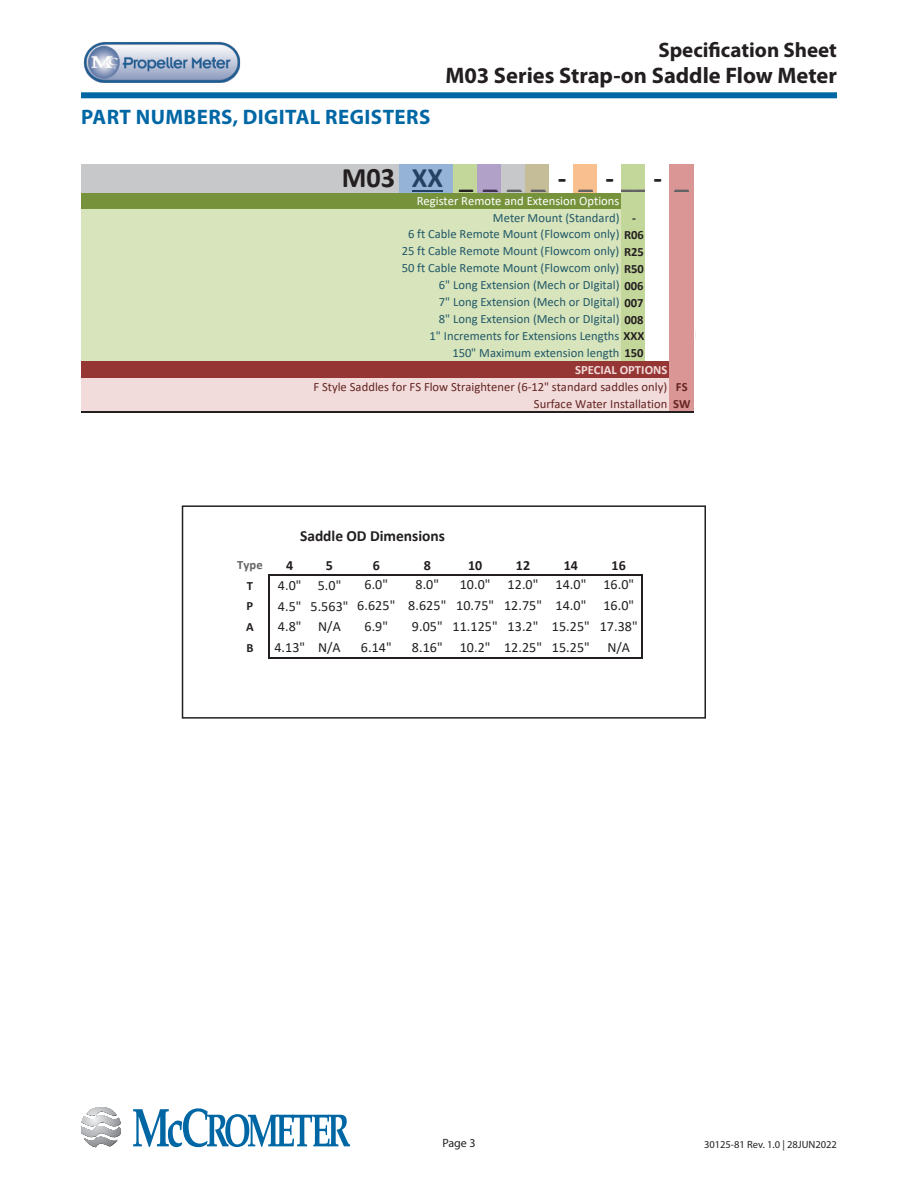
<style>
.page{position:relative;width:918px;height:1188px;background:#fff}
.page>*{position:absolute;margin:0;border:0;box-sizing:border-box;transform-origin:0 0}
.t1{font:700 22.5px "Myriad Pro";color:#231f20}
.Heading_1{font:700 21px "Myriad Pro";letter-spacing:.02em;color:#0067a5}
.t2{font:700 21px "Myriad Pro";color:#231f20}
.t3{font:700 16.95px "Calibri";color:#231f20}
.t4{font:700 15.45px "Calibri";color:#231f20}
.t5{font:14.1px/20.5px "Calibri";letter-spacing:.005em;color:#231f20;text-align:center}
.t6{font:700 14.1px "Calibri";color:#231f20}
.t7{font:12.6px "Calibri";color:#215967}
.t8{font:12.6px/17px "Calibri";color:#632523;text-align:right}
.t9{font:12.6px/17px "Calibri";color:#fff;text-align:right}
.t10{font:700 12.6px "Calibri";color:#231f20}
.t11{font:700 12.6px/17px "Calibri";color:#632523}
.t12{font:700 12.6px "Calibri";color:#636366}
.t13{font:12px "Myriad Pro";color:#231f20}
.t14{font:10.5px "Myriad Pro";color:#231f20}
.s1{font-size:28.2px}
.s2{font-size:28.2px;color:#244062}
.s3{font-size:28.2px;color:#403151}
.s4{font-size:28.2px;color:#636366}
.s5{font-weight:700;color:#231f20}
.s6{color:#215967}
.s7{font-weight:700;color:#f2dcdb}
.s8{font-weight:700}
</style>
<div class="page">
<div style="left:81px;top:92px;width:756px;height:6px;background:#0066a4"></div>
<img style="left:83px;top:42px;width:158px;height:41px">
<svg style="left:81px;top:1107px;width:40px;height:41px"></svg>
<svg style="left:133px;top:1108px;width:217px;height:39px"></svg>
<div style="left:81px;top:164px;width:319px;height:29px;background:#c7c8ca"></div>
<div style="left:400px;top:164px;width:54px;height:29px;background:#95b3d7"></div>
<div style="left:454px;top:164px;width:24px;height:29px;background:#c4d79b"></div>
<div style="left:478px;top:164px;width:24px;height:29px;background:#b1a0c7"></div>
<div style="left:502px;top:164px;width:24px;height:29px;background:#c7c8ca"></div>
<div style="left:526px;top:164px;width:24px;height:29px;background:#c4bd97"></div>
<div style="left:549px;top:164px;width:25px;height:29px;background:#fff"></div>
<div style="left:573px;top:164px;width:25px;height:29px;background:#fabf8f"></div>
<div style="left:597px;top:164px;width:24px;height:29px;background:#fff"></div>
<div style="left:621px;top:164px;width:24px;height:29px;background:#c4d79b"></div>
<div style="left:669px;top:164px;width:24px;height:29px;background:#da9694"></div>
<svg style="left:483px;top:191px;width:14px;height:1px"></svg>
<svg style="left:507px;top:191px;width:14px;height:1px"></svg>
<svg style="left:531px;top:191px;width:14px;height:1px"></svg>
<svg style="left:579px;top:191px;width:14px;height:1px"></svg>
<svg style="left:622px;top:191px;width:22px;height:1px"></svg>
<svg style="left:675px;top:191px;width:14px;height:1px"></svg>
<hr style="left:412px;top:190px;width:31px;height:2px;background:#244062">
<div style="left:81px;top:193px;width:540px;height:16px;background:#76933c"></div>
<div style="left:621px;top:193px;width:24px;height:16px;background:#c4d79b"></div>
<div style="left:669px;top:193px;width:24px;height:16px;background:#da9694"></div>
<div style="left:81px;top:209px;width:540px;height:153px;background:#d8e4bc"></div>
<div style="left:621px;top:209px;width:24px;height:153px;background:#c4d79b"></div>
<div style="left:669px;top:209px;width:24px;height:153px;background:#da9694"></div>
<div style="left:81px;top:362px;width:588px;height:17px;background:#963634"></div>
<div style="left:669px;top:362px;width:24px;height:17px;background:#da9694"></div>
<div style="left:81px;top:378px;width:588px;height:34px;background:#f2dcdb"></div>
<div style="left:669px;top:378px;width:24px;height:34px;background:#da9694"></div>
<hr style="left:81px;top:412px;width:612px;height:1px;background:#231f20">
<hr style="left:268px;top:574px;width:2px;height:85px;background:#231f20">
<hr style="left:641px;top:576px;width:2px;height:83px;background:#231f20">
<hr style="left:270px;top:574px;width:373px;height:2px;background:#231f20">
<hr style="left:270px;top:657px;width:373px;height:2px;background:#231f20">
<div style="left:182px;top:505px;width:524px;height:214px;border:2px solid #231f20"></div>
<p class="Heading_1" style="left:81px;top:103px;width:351px">PART NUMBERS, DIGITAL REGISTERS</p>
<h2 class="t2" style="left:658px;top:36px;width:180px">Specification Sheet</h2>
<h1 class="t1" style="left:445px;top:61px;width:393px">M03 Series Strap-on Saddle Flow Meter</h1>
<p class="t3" style="left:342px;top:166px;width:430px"><span class="s1">M03</span> <span class="s2">XX</span> <span class="s1">_</span> <span class="s3">_</span> <span class="s4">_ _</span> <span class="s1">-</span> <span class="s4">_</span> <span class="s1">-</span><span class="s4">__</span><span class="s1">-</span> <span class="s4">_</span> List Price</p>
<p class="t10" style="left:632px;top:209px;width:5px">-</p>
<p class="t7" style="left:408px;top:225px;width:237px">6 ft Cable Remote Mount (Flowcom only) <span class="s5">R06</span></p>
<p class="t7" style="left:402px;top:242px;width:244px">25 ft Cable Remote Mount (Flowcom only) <span class="s5">R25</span></p>
<p class="t7" style="left:402px;top:259px;width:244px">50 ft Cable Remote Mount (Flowcom only) <span class="s5">R50</span></p>
<p class="t7" style="left:439px;top:276px;width:206px">6" Long Extension (Mech or DIgital) <span class="s5">006</span></p>
<p class="t7" style="left:439px;top:293px;width:206px">7" Long Extension (Mech or DIgital) <span class="s5">007</span></p>
<p class="t7" style="left:439px;top:310px;width:206px">8" Long Extension (Mech or DIgital) <span class="s5">008</span></p>
<p class="t7" style="left:430px;top:327px;width:216px">1" Increments for Extensions Lengths <span class="s5">XXX</span></p>
<p class="t7" style="left:452px;top:344px;width:193px">150" Maximum extension length <span class="s5">150</span></p>
<p class="t11" style="left:673px;top:378px;width:19px">FS<br>SW</p>
<p class="t9" style="left:417px;top:192px;width:204px">Register Remote and Extension Options<br><span class="s6">Meter Mount (Standard)</span></p>
<p class="t8" style="left:313px;top:361px;width:355px"><span class="s7">SPECIAL OPTIONS<br></span>F Style Saddles for FS Flow Straightener (6-12" standard saddles only)<br>Surface Water Installation</p>
<p class="t4" style="left:300px;top:525px;width:146px">Saddle OD Dimensions</p>
<p class="t5" style="left:408px;top:554px;width:40px"><span class="s8">8<br></span>8.0"<br>8.625"<br>9.05"<br>8.16"</p>
<p class="t5" style="left:357px;top:554px;width:40px"><span class="s8">6<br></span>6.0"<br>6.625"<br>6.9"<br>6.14"</p>
<p class="t12" style="left:237px;top:556px;width:27px">Type</p>
<p class="t6" style="left:286px;top:555px;width:9px">4</p>
<p class="t6" style="left:326px;top:555px;width:9px">5</p>
<p class="t10" style="left:247px;top:577px;width:8px">T</p>
<p class="t5" style="left:278px;top:575px;width:65px">4.0" 5.0"</p>
<p class="t10" style="left:247px;top:597px;width:8px">P</p>
<p class="t5" style="left:278px;top:595px;width:72px">4.5" 5.563"</p>
<p class="t10" style="left:246px;top:618px;width:9px">A</p>
<p class="t5" style="left:278px;top:616px;width:64px">4.8" N/A</p>
<p class="t10" style="left:246px;top:639px;width:9px">B</p>
<p class="t5" style="left:274px;top:637px;width:68px">4.13" N/A</p>
<p class="t6" style="left:468px;top:555px;width:16px">10</p>
<p class="t6" style="left:516px;top:555px;width:16px">12</p>
<p class="t5" style="left:556px;top:555px;width:32px;line-height:20.1px"><span class="s8">14<br></span>14.0"<br>14.0"</p>
<p class="t5" style="left:600px;top:554px;width:40px"><span class="s8">16<br></span>16.0"<br>16.0"<br>17.38"</p>
<p class="t5" style="left:460px;top:574px;width:32px">10.0"</p>
<p class="t5" style="left:508px;top:574px;width:32px">12.0"</p>
<p class="t5" style="left:456px;top:595px;width:40px">10.75"</p>
<p class="t5" style="left:504px;top:595px;width:40px">12.75"</p>
<p class="t5" style="left:453px;top:615px;width:47px">11.125"</p>
<p class="t5" style="left:508px;top:615px;width:32px">13.2"</p>
<p class="t5" style="left:552px;top:615px;width:40px;text-align:left">15.25"<br>15.25"</p>
<p class="t5" style="left:460px;top:636px;width:32px">10.2"</p>
<p class="t5" style="left:608px;top:636px;width:24px">N/A</p>
<p class="t5" style="left:504px;top:636px;width:40px">12.25"</p>
<p class="t13" style="left:442px;top:1136px;width:35px">Page 3</p>
<p class="t14" style="left:704px;top:1138px;width:134px">30125-81 Rev. 1.0 | 28JUN2022</p>
</div>
